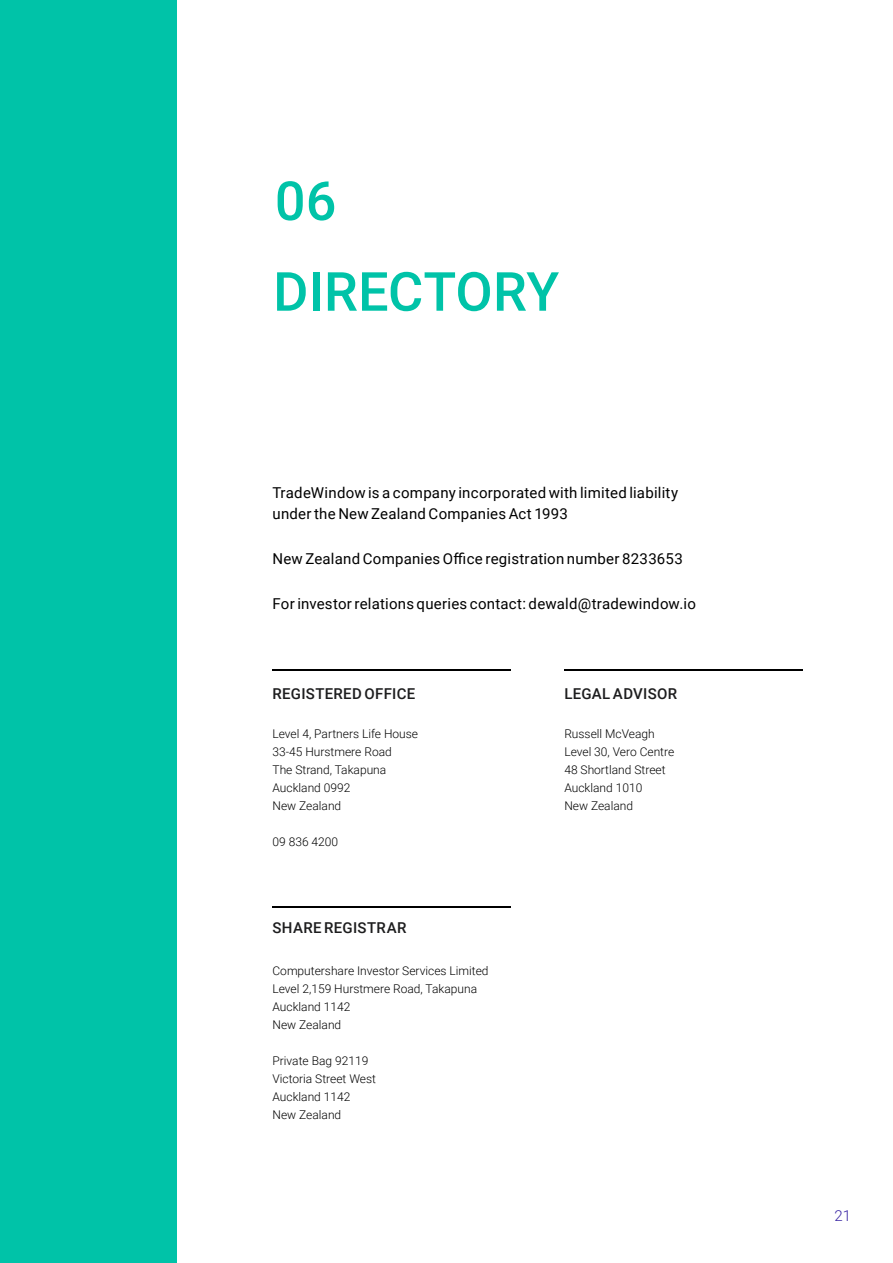
<style>
.page{position:relative;width:893px;height:1263px;background:#fff}
.page>*{position:absolute;margin:0;border:0;box-sizing:border-box;transform-origin:0 0}
.t1{font:500 54px "Roboto";letter-spacing:.005em;color:#00c3a8}
.t2{font:15px/21px "Roboto";letter-spacing:.015em;color:#000}
.t3{font:500 15px "Roboto";letter-spacing:.02em;color:#1d1d1e}
.t4{font:300 15px "Roboto";color:#3824a3}
.t5{font:300 12px/18px "Roboto";color:#000}
</style>
<div class="page">
<div style="left:0;top:0;width:177px;height:1263px;background:#00c3a8"></div>
<hr style="left:272px;top:670px;width:239px;height:1px;background:#000">
<hr style="left:564px;top:670px;width:239px;height:1px;background:#000">
<hr style="left:272px;top:906px;width:239px;height:1px;background:#000">
<h1 class="t1" style="left:275px;top:163px;width:63px">06</h1>
<h1 class="t1" style="left:273px;top:254px;width:287px">DIRECTORY</h1>
<p class="t2" style="left:272px;top:482px;width:407px">TradeWindow is a company incorporated with limited liability under the New Zealand Companies Act 1993</p>
<p class="t2" style="left:272px;top:548px;width:412px">New Zealand Companies Office registration number 8233653</p>
<p class="t2" style="left:272px;top:593px;width:425px">For investor relations queries contact: dewald@tradewindow.io</p>
<p class="t3" style="left:272px;top:683px;width:144px">REGISTERED OFFICE</p>
<p class="t3" style="left:564px;top:683px;width:114px">LEGAL ADVISOR</p>
<p class="t5" style="left:272px;top:724px;width:147px">Level 4, Partners Life House<br>33-45 Hurstmere Road<br>The Strand, Takapuna<br>Auckland 0992<br>New Zealand</p>
<p class="t5" style="left:272px;top:832px;width:67px">09 836 4200</p>
<p class="t3" style="left:272px;top:917px;width:135px">SHARE REGISTRAR</p>
<p class="t5" style="left:272px;top:961px;width:218px">Computershare Investor Services Limited<br>Level 2,159 Hurstmere Road, Takapuna<br>Auckland 1142<br>New Zealand</p>
<p class="t5" style="left:272px;top:1051px;width:105px">Private Bag 92119<br>Victoria Street West<br>Auckland 1142<br>New Zealand</p>
<p class="t5" style="left:564px;top:724px;width:111px">Russell McVeagh<br>Level 30, Vero Centre<br>48 Shortland Street<br>Auckland 1010<br>New Zealand</p>
<p class="t4" style="left:834px;top:1205px;width:18px">21</p>
</div>
